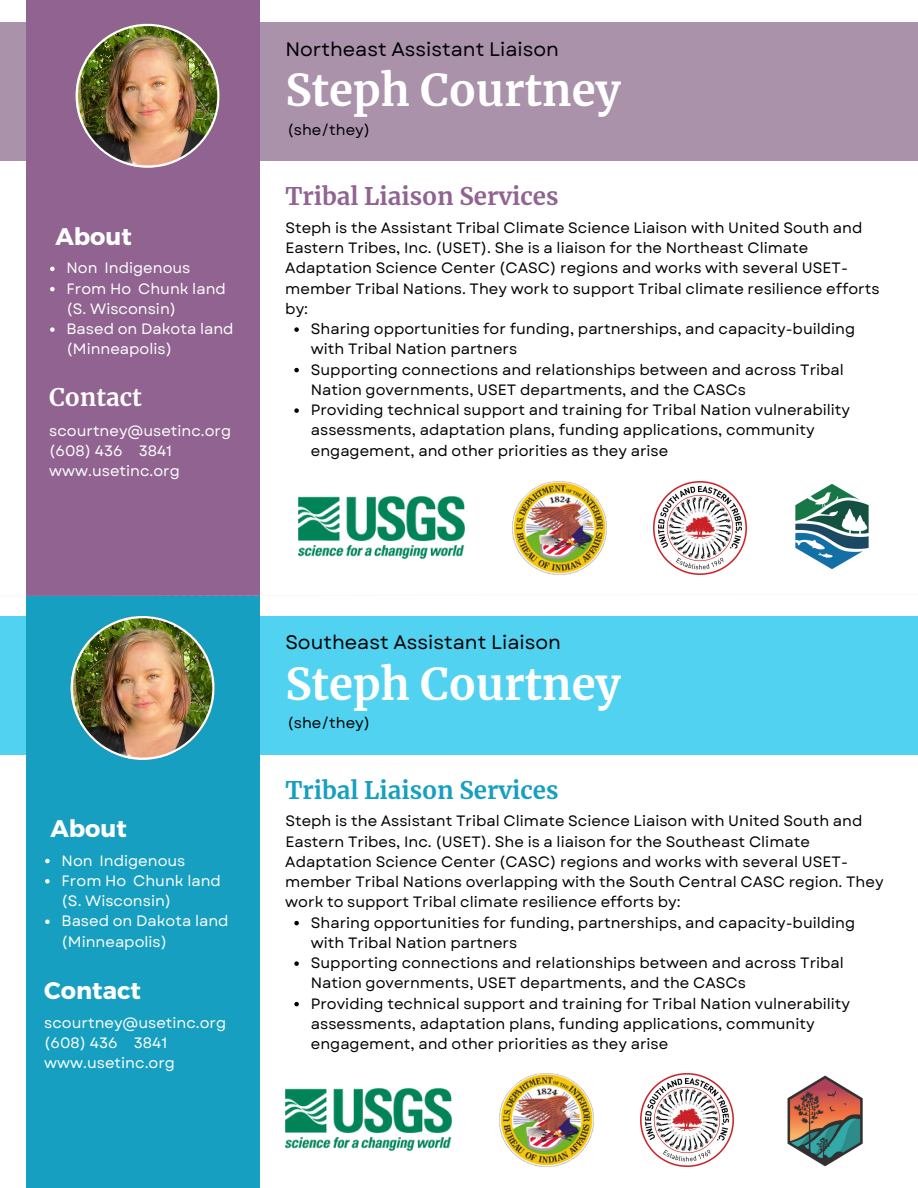
<style>
.page{position:relative;width:918px;height:1188px;background:#fff}
.page>*{position:absolute;margin:0;border:0;box-sizing:border-box;transform-origin:0 0}
.t1{font:700 43.5px "Merriweather";color:#fff}
.t2{font:700 24px "Merriweather";color:#906391}
.t3{font:700 24px "Merriweather";color:#169fc0}
.t4{font:700 24px "Montserrat";color:#fff}
.t5{font:700 24px "Merriweather";color:#fff}
.t6{font:19.5px "Garet";color:#000}
.t7{font:15px "Garet";color:#000}
.t8{font:15px/20.2px "Garet";color:#fff}
</style>
<div class="page">
<div style="left:0;top:22px;width:918px;height:139px;background:#aa92ab"></div>
<div style="left:26px;top:0;width:233px;height:1188px;background:#906391"></div>
<svg style="left:26px;top:593px;width:234px;height:4px"></svg>
<div style="left:0;top:616px;width:918px;height:138px;background:#51d2f1"></div>
<div style="left:26px;top:596px;width:233px;height:592px;background:#169fc0"></div>
<svg style="left:50px;top:267px;width:5px;height:4px"></svg>
<svg style="left:50px;top:287px;width:5px;height:4px"></svg>
<svg style="left:50px;top:327px;width:5px;height:5px"></svg>
<img style="left:76px;top:24px;width:144px;height:144px">
<img style="left:298px;top:497px;width:167px;height:62px">
<img style="left:513px;top:481px;width:93px;height:94px">
<img style="left:653px;top:481px;width:93px;height:94px">
<img style="left:795px;top:483px;width:74px;height:87px">
<svg style="left:45px;top:859px;width:5px;height:4px"></svg>
<svg style="left:45px;top:879px;width:5px;height:5px"></svg>
<svg style="left:45px;top:920px;width:5px;height:4px"></svg>
<img style="left:71px;top:616px;width:144px;height:144px">
<img style="left:285px;top:1089px;width:167px;height:62px">
<img style="left:500px;top:1073px;width:93px;height:94px">
<img style="left:640px;top:1073px;width:93px;height:94px">
<img style="left:787px;top:1075px;width:76px;height:91px">
<svg style="left:294px;top:327px;width:5px;height:5px"></svg>
<svg style="left:294px;top:368px;width:5px;height:4px"></svg>
<svg style="left:294px;top:408px;width:5px;height:5px"></svg>
<svg style="left:294px;top:921px;width:5px;height:4px"></svg>
<svg style="left:294px;top:961px;width:5px;height:5px"></svg>
<svg style="left:294px;top:1002px;width:5px;height:4px"></svg>
<h2 class="t4" style="left:55px;top:221px;width:78px">About</h2>
<p class="t8" style="left:67px;top:258px;width:169px">Non Indigenous<br>From Ho Chunk land (S. Wisconsin)<br>Based on Dakota land (Minneapolis)</p>
<h2 class="t5" style="left:49px;top:383px;width:94px">Contact</h2>
<p class="t8" style="left:49px;top:420px;width:184px">scourtney@usetinc.org (608) 436 3841 www.usetinc.org</p>
<p class="t6" style="left:285px;top:35px;width:275px">Northeast Assistant Liaison</p>
<h1 class="t1" style="left:285px;top:63px;width:337px">Steph Courtney</h1>
<p class="t7" style="left:288px;top:119px;width:84px">(she/they)</p>
<h2 class="t2" style="left:285px;top:181px;width:275px">Tribal Liaison Services</h2>
<p class="t7" style="left:285px;top:217px;width:579px">Steph is the Assistant Tribal Climate Science Liaison with United South and</p>
<p class="t7" style="left:285px;top:237px;width:525px">Eastern Tribes, Inc. (USET). She is a liaison for the Northeast Climate</p>
<p class="t7" style="left:285px;top:257px;width:564px">Adaptation Science Center (CASC) regions and works with several USET-</p>
<p class="t7" style="left:285px;top:278px;width:596px">member Tribal Nations. They work to support Tribal climate resilience efforts</p>
<p class="t7" style="left:285px;top:298px;width:24px">by:</p>
<p class="t7" style="left:311px;top:318px;width:546px">Sharing opportunities for funding, partnerships, and capacity-building</p>
<p class="t7" style="left:311px;top:338px;width:208px">with Tribal Nation partners</p>
<p class="t7" style="left:311px;top:359px;width:535px">Supporting connections and relationships between and across Tribal</p>
<p class="t7" style="left:311px;top:379px;width:437px">Nation governments, USET departments, and the CASCs</p>
<p class="t7" style="left:311px;top:399px;width:541px">Providing technical support and training for Tribal Nation vulnerability</p>
<p class="t7" style="left:311px;top:419px;width:505px">assessments, adaptation plans, funding applications, community</p>
<p class="t7" style="left:311px;top:440px;width:359px">engagement, and other priorities as they arise</p>
<h2 class="t4" style="left:50px;top:813px;width:78px">About</h2>
<p class="t8" style="left:62px;top:850px;width:169px">Non Indigenous<br>From Ho Chunk land (S. Wisconsin)<br>Based on Dakota land (Minneapolis)</p>
<h3 class="t4" style="left:44px;top:974px;width:98px">Contact</h3>
<p class="t8" style="left:44px;top:1013px;width:184px">scourtney@usetinc.org (608) 436 3841 www.usetinc.org</p>
<p class="t6" style="left:285px;top:629px;width:277px">Southeast Assistant Liaison</p>
<h1 class="t1" style="left:285px;top:657px;width:337px">Steph Courtney</h1>
<p class="t7" style="left:288px;top:712px;width:84px">(she/they)</p>
<h2 class="t3" style="left:285px;top:775px;width:275px">Tribal Liaison Services</h2>
<p class="t7" style="left:285px;top:810px;width:579px">Steph is the Assistant Tribal Climate Science Liaison with United South and</p>
<p class="t7" style="left:285px;top:831px;width:526px">Eastern Tribes, Inc. (USET). She is a liaison for the Southeast Climate</p>
<p class="t7" style="left:285px;top:851px;width:564px">Adaptation Science Center (CASC) regions and works with several USET-</p>
<p class="t7" style="left:285px;top:871px;width:600px">member Tribal Nations overlapping with the South Central CASC region. They</p>
<p class="t7" style="left:285px;top:891px;width:397px">work to support Tribal climate resilience efforts by:</p>
<p class="t7" style="left:311px;top:912px;width:546px">Sharing opportunities for funding, partnerships, and capacity-building</p>
<p class="t7" style="left:311px;top:932px;width:208px">with Tribal Nation partners</p>
<p class="t7" style="left:311px;top:952px;width:535px">Supporting connections and relationships between and across Tribal</p>
<p class="t7" style="left:311px;top:972px;width:437px">Nation governments, USET departments, and the CASCs</p>
<p class="t7" style="left:311px;top:993px;width:541px">Providing technical support and training for Tribal Nation vulnerability</p>
<p class="t7" style="left:311px;top:1013px;width:505px">assessments, adaptation plans, funding applications, community</p>
<p class="t7" style="left:311px;top:1033px;width:359px">engagement, and other priorities as they arise</p>
</div>
